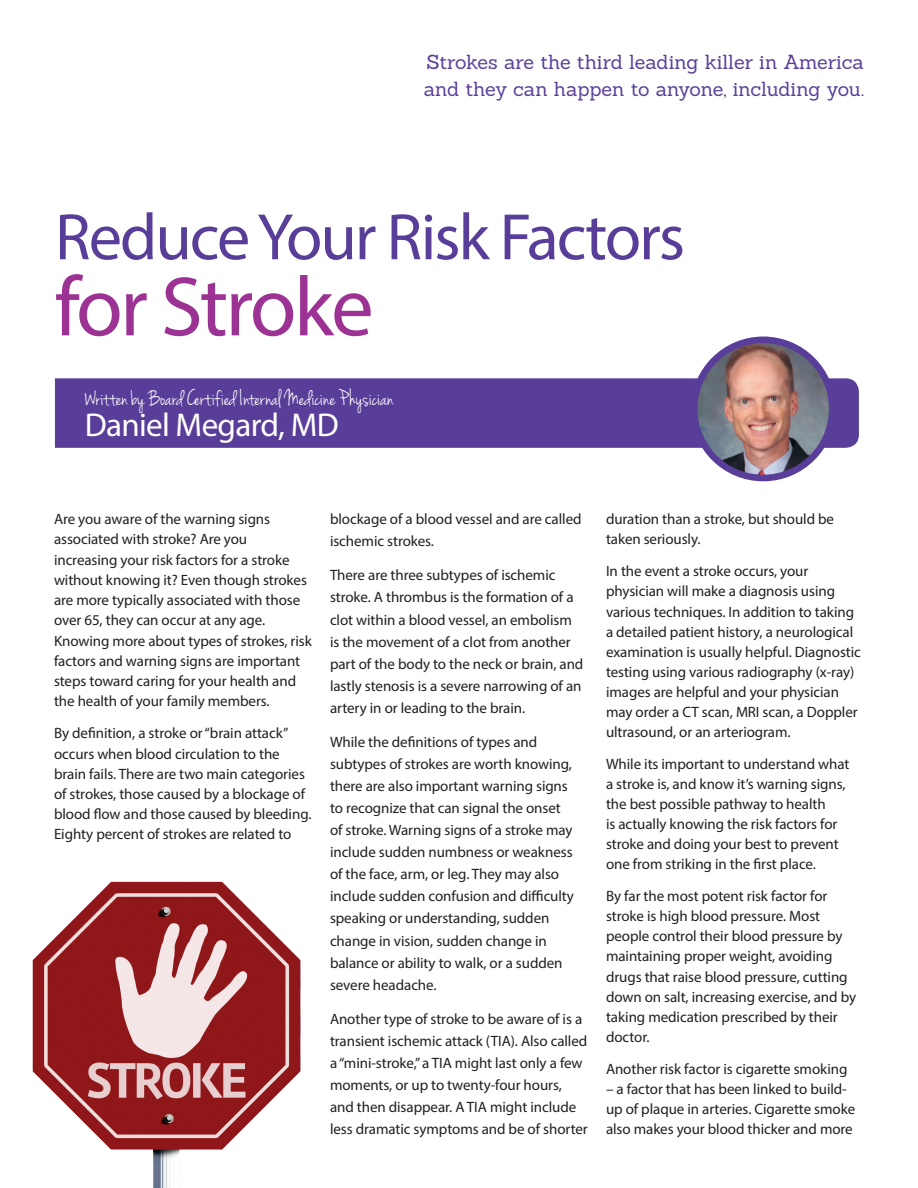
<style>
.page{position:relative;width:918px;height:1188px;background:#fff}
.page>*{position:absolute;margin:0;border:0;box-sizing:border-box;transform-origin:0 0}
.t1{font:84.9px "Myriad Pro";letter-spacing:-.03em;color:#9c3293}
.t2{font:66.15px "Myriad Pro";letter-spacing:-.03em;color:#593e99}
.t3{font:33.15px "Myriad Pro";letter-spacing:-.02em;color:#fff}
.t4{font:23.1px "Jenna Sue";color:#fff}
.t5{font:19.8px/27.6px "Sanchez";letter-spacing:-.01em;color:#593e99}
.t6{font:15px/22px "Myriad Pro";letter-spacing:-.005em;color:#231f20}
</style>
<div class="page">
<div style="left:55px;top:378px;width:804px;height:70px;background:#593e99"></div>
<img style="left:694px;top:340px;width:138px;height:138px;border-radius:69px">
<div style="left:691px;top:337px;width:145px;height:144px;border:7px solid #593e99;border-radius:50%"></div>
<img style="left:32px;top:881px;width:269px;height:307px">
<h3 class="t5" style="left:424px;top:48px;width:442px">Strokes are the third leading killer in America and they can happen to anyone, including you.</h3>
<h2 class="t2" style="left:55px;top:196px;width:632px">Reduce Your Risk Factors</h2>
<h1 class="t1" style="left:55px;top:255px;width:320px">for Stroke</h1>
<h3 class="t4" style="left:85px;top:385px;width:310px">Written by Board Certified Internal Medicine P hysician</h3>
<h3 class="t3" style="left:85px;top:405px;width:256px">Daniel Megard, MD</h3>
<p class="t6" style="left:54px;top:509px;width:259px;line-height:20.2px">Are you aware of the warning signs associated with stroke? Are you increasing your risk factors for a stroke without knowing it? Even though strokes are more typically associated with those over 65, they can occur at any age.<br>Knowing more about types of strokes, risk factors and warning signs are important steps toward caring for your health and the health of your family members.</p>
<p class="t6" style="left:54px;top:723px;width:259px;line-height:20.2px">By definition, a stroke or “brain attack” occurs when blood circulation to the brain fails. There are two main categories of strokes, those caused by a blockage of blood flow and those caused by bleeding.<br>Eighty percent of strokes are related to</p>
<p class="t6" style="left:330px;top:508px;width:253px">blockage of a blood vessel and are called ischemic strokes.</p>
<p class="t6" style="left:330px;top:564px;width:255px">There are three subtypes of ischemic stroke. A thrombus is the formation of a clot within a blood vessel, an embolism is the movement of a clot from another part of the body to the neck or brain, and lastly stenosis is a severe narrowing of an artery in or leading to the brain.</p>
<p class="t6" style="left:330px;top:731px;width:246px">While the definitions of types and subtypes of strokes are worth knowing, there are also important warning signs to recognize that can signal the onset of stroke. Warning signs of a stroke may include sudden numbness or weakness of the face, arm, or leg. They may also include sudden confusion and difficulty speaking or understanding, sudden change in vision, sudden change in balance or ability to walk, or a sudden severe headache.</p>
<p class="t6" style="left:330px;top:1007px;width:259px">Another type of stroke to be aware of is a transient ischemic attack (TIA). Also called a “mini-stroke,” a TIA might last only a few moments, or up to twenty-four hours, and then disappear. A TIA might include less dramatic symptoms and be of shorter</p>
<p class="t6" style="left:606px;top:509px;width:230px;line-height:20.1px">duration than a stroke, but should be taken seriously.</p>
<p class="t6" style="left:606px;top:561px;width:256px;line-height:20.1px">In the event a stroke occurs, your physician will make a diagnosis using various techniques. In addition to taking a detailed patient history, a neurological examination is usually helpful. Diagnostic testing using various radiography (x-ray) images are helpful and your physician may order a CT scan, MRI scan, a Doppler ultrasound, or an arteriogram.</p>
<p class="t6" style="left:606px;top:754px;width:245px;line-height:20.1px">While its important to understand what a stroke is, and know it’s warning signs, the best possible pathway to health<br>is actually knowing the risk factors for stroke and doing your best to prevent one from striking in the first place.</p>
<p class="t6" style="left:606px;top:886px;width:252px;line-height:20.1px">By far the most potent risk factor for stroke is high blood pressure. Most people control their blood pressure by maintaining proper weight, avoiding drugs that raise blood pressure, cutting down on salt, increasing exercise, and by taking medication prescribed by their doctor.</p>
<p class="t6" style="left:606px;top:1057px;width:243px">Another risk factor is cigarette smoking</p>
<p class="t6" style="left:606px;top:1079px;width:251px;line-height:20.1px">– a factor that has been linked to build&shy;up of plaque in arteries. Cigarette smoke also makes your blood thicker and more</p>
</div>
